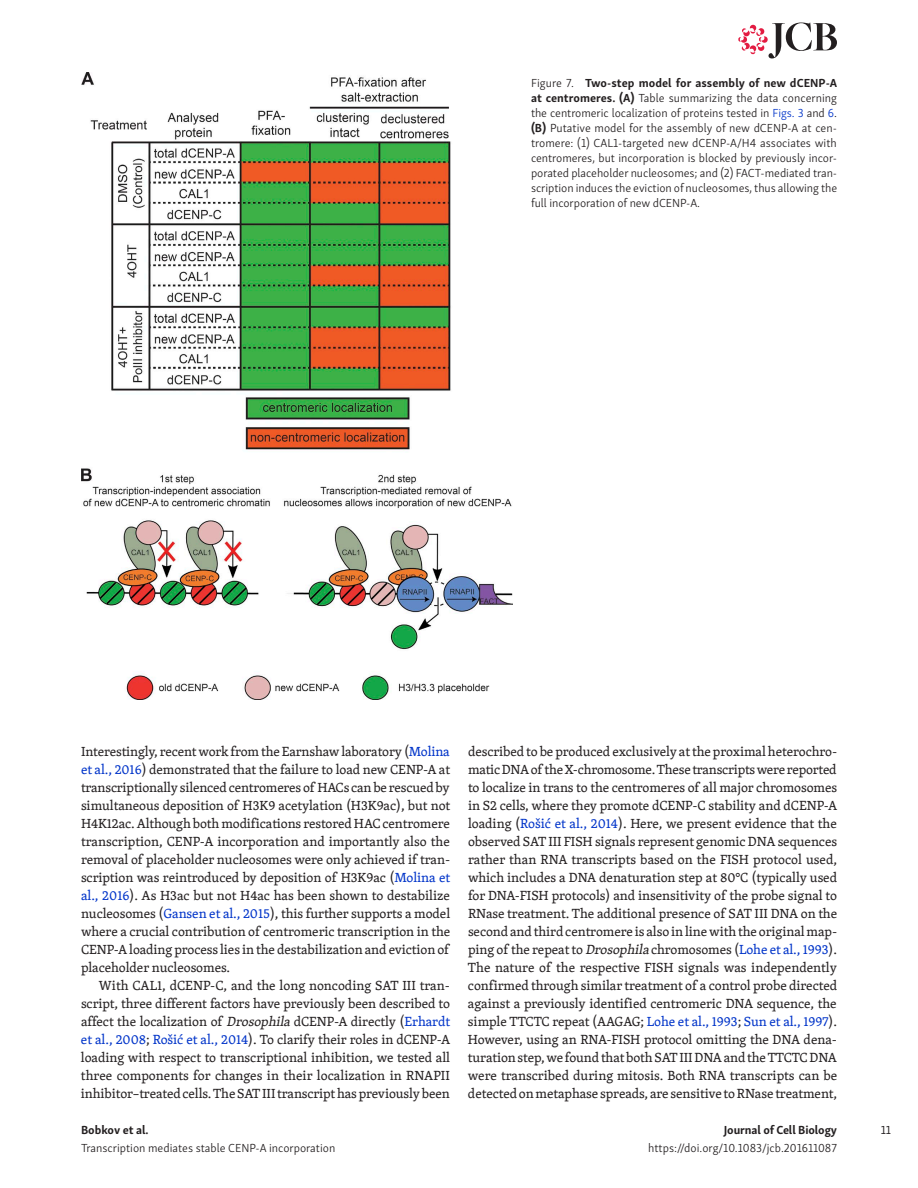
<style>
.page{position:relative;width:918px;height:1188px;background:#fff}
.page>*{position:absolute;margin:0;border:0;box-sizing:border-box;transform-origin:0 0}
.t1{font:13.5px/18px "Skolar PE";letter-spacing:-.01em;color:#231f20;text-align:justify}
.t2{font:300 12px/15px "Skolar Sans PE";color:#231f20;text-align:justify}
.t3{font:700 12px "Skolar Sans PE";letter-spacing:-.005em;color:#231f20}
.t4{font:12px "Skolar Sans PE";color:#231f20}
.s1{font-weight:700}
.s2{color:#0034c9}
.s3{font-style:italic}
</style>
<div class="page">
<svg style="left:738px;top:23px;width:99px;height:35px"></svg>
<img style="left:81px;top:72px;width:432px;height:628px">
<p class="t2" style="left:531px;top:75px;width:308px">Figure 7. <span class="s1">Two-step model for assembly of new dCENP-A at centromeres. (A)</span> Table summarizing the data concerning the centromeric localization of proteins tested in <span class="s2">Figs. 3</span> and <span class="s2">6</span>. <span class="s1">(B)</span> Putative model for the assembly of new dCENP-A at cen&shy;tromere: (1) CAL1-targeted new dCENP-A/H4 associates with centromeres, but incorporation is blocked by previously incor&shy;porated placeholder nucleosomes; and (2) FACT-mediated tran&shy;scription induces the eviction of nucleosomes, thus allowing the full incorporation of new dCENP-A.</p>
<p class="t1" style="left:81px;top:742px;width:371px">Interestingly, recent work from the Earnshaw laboratory (<span class="s2">Molina et al., 2016</span>) demonstrated that the failure to load new CENP-A at transcriptionally silenced centromeres of HACs can be rescued by simultaneous deposition of H3K9 acetylation (H3K9ac), but not H4K12ac. Although both modifications restored HAC centromere transcription, CENP-A incorporation and importantly also the removal of placeholder nucleosomes were only achieved if tran&shy;scription was reintroduced by deposition of H3K9ac (<span class="s2">Molina et al., 2016</span>). As H3ac but not H4ac has been shown to destabilize nucleosomes (<span class="s2">Gansen et al., 2015</span>), this further supports a model where a crucial contribution of centromeric transcription in the CENP-A loading process lies in the destabilization and eviction of placeholder nucleosomes.</p>
<p class="t1" style="left:81px;top:976px;width:371px;text-indent:18px">With CAL1, dCENP-C, and the long noncoding SAT III tran&shy;script, three different factors have previously been described to affect the localization of <span class="s3">Drosophila</span>dCENP-A directly (<span class="s2">Erhardt et al., 2008</span>; <span class="s2">Rošić et al., 2014</span>). To clarify their roles in dCENP-A loading with respect to transcriptional inhibition, we tested all three components for changes in their localization in RNAPII inhibitor–treated cells. The SAT III transcript has previously been</p>
<p class="t3" style="left:81px;top:1120px;width:69px">Bobkov et al.</p>
<p class="t2" style="left:81px;top:1140px;width:256px">Transcription mediates stable CENP-A incorporation</p>
<p class="t1" style="left:468px;top:742px;width:371px">described to be produced exclusively at the proximal heterochro&shy;matic DNA of the X-chromosome. These transcripts were reported to localize in trans to the centromeres of all major chromosomes in S2 cells, where they promote dCENP-C stability and dCENP-A loading (<span class="s2">Rošić et al., 2014</span>). Here, we present evidence that the observed SAT III FISH signals represent genomic DNA sequences rather than RNA transcripts based on the FISH protocol used, which includes a DNA denaturation step at 80°C (typically used for DNA-FISH protocols) and insensitivity of the probe signal to RNase treatment. The additional presence of SAT III DNA on the second and third centromere is also in line with the original map&shy;ping of the repeat to <span class="s3">Drosophila</span>chromosomes (<span class="s2">Lohe et al., 1993</span>).<br>The nature of the respective FISH signals was independently confirmed through similar treatment of a control probe directed against a previously identified centromeric DNA sequence, the simple TTCTC repeat (AAGAG; <span class="s2">Lohe et al., 1993</span>; <span class="s2">Sun et al., 1997</span>).<br>However, using an RNA-FISH protocol omitting the DNA dena&shy;turation step, we found that both SAT III DNA and the TTCTC DNA were transcribed during mitosis. Both RNA transcripts can be detected on metaphase spreads, are sensitive to RNase treatment,</p>
<p class="t3" style="left:724px;top:1120px;width:115px">Journal of Cell Biology</p>
<p class="t2" style="left:648px;top:1140px;width:190px">https://doi.org/10.1083/jcb.201611087</p>
<p class="t4" style="left:881px;top:1121px;width:12px">11</p>
</div>
